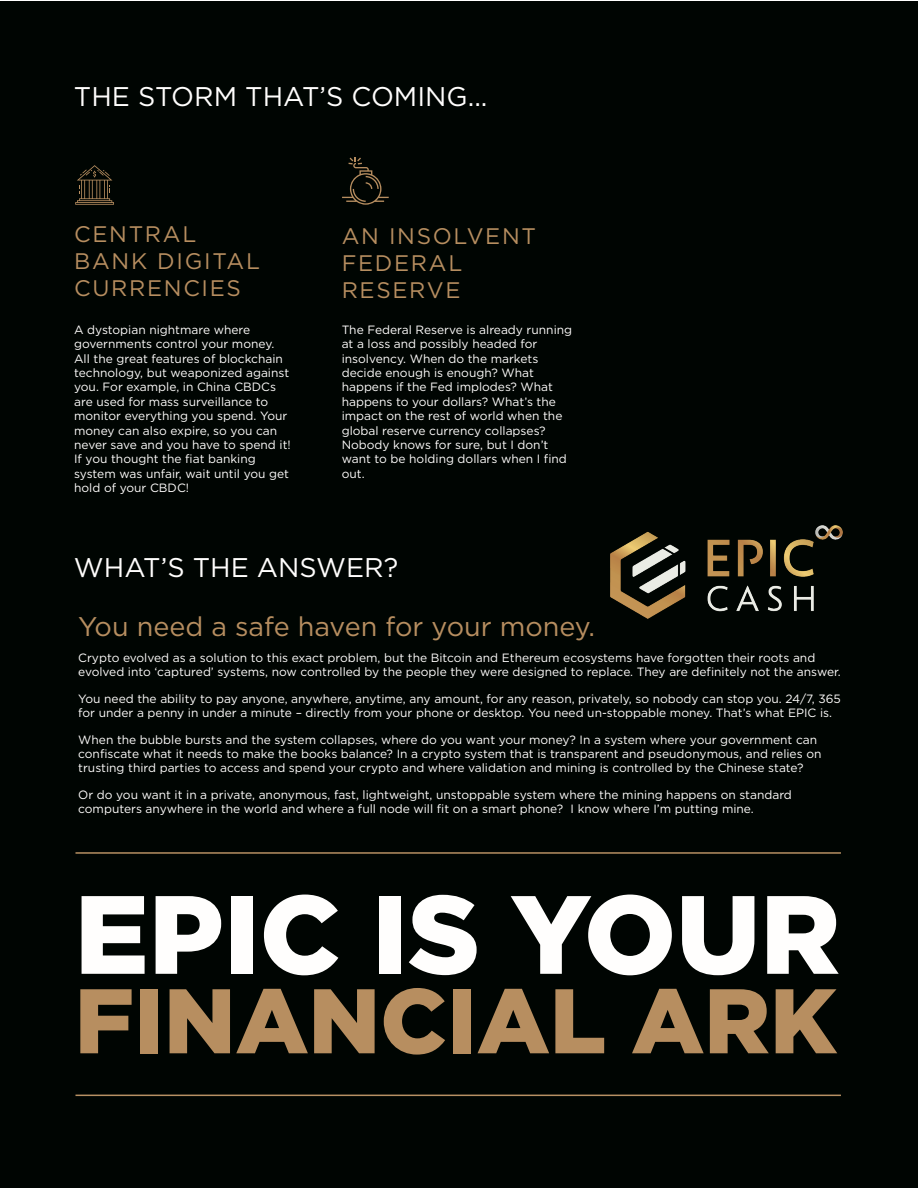
<style>
.page{position:relative;width:918px;height:1188px;background:#fff}
.page>*{position:absolute;margin:0;border:0;box-sizing:border-box;transform-origin:0 0}
.t1{font:900 111px "Gotham HTF";color:#fffefd}
.t2{font:900 91.5px "Gotham HTF";color:#b78e60}
.t3{font:27px "Gotham HTF";color:#fffefd}
.t4{font:27px "Gotham HTF";color:#b78e60}
.t5{font:22.5px/27px "Gotham HTF";letter-spacing:.075em;color:#b78e60}
.t6{font:12px/14.4px "Gotham HTF";color:#fffefd}
</style>
<div class="page">
<div style="left:0;top:1px;width:918px;height:1187px;background:#000502"></div>
<img style="left:611px;top:526px;width:231px;height:92px">
<svg style="left:342px;top:157px;width:47px;height:48px"></svg>
<svg style="left:75px;top:165px;width:39px;height:40px"></svg>
<hr style="left:75px;top:852px;width:766px;height:2px;background:#b79063">
<hr style="left:75px;top:1095px;width:766px;height:1px;background:#b79063">
<h3 class="t3" style="left:74px;top:82px;width:415px">THE STORM THAT’S COMING...</h3>
<h3 class="t5" style="left:74px;top:220px;width:187px">CENTRAL<br>BANK DIGITAL<br>CURRENCIES</h3>
<p class="t6" style="left:74px;top:322px;width:218px">A dystopian nightmare where governments control your money.<br>All the great features of blockchain technology, but weaponized against you. For example, in China CBDCs are used for mass surveillance to monitor everything you spend. Your money can also expire, so you can never save and you have to spend it!<br>If you thought the fiat banking system was unfair, wait until you get hold of your CBDC!</p>
<h3 class="t5" style="left:342px;top:222px;width:196px">AN INSOLVENT<br>FEDERAL<br>RESERVE</h3>
<p class="t6" style="left:342px;top:322px;width:232px">The Federal Reserve is already running at a loss and possibly headed for insolvency. When do the markets decide enough is enough? What happens if the Fed implodes? What happens to your dollars? What’s the impact on the rest of world when the global reserve currency collapses?<br>Nobody knows for sure, but I don’t want to be holding dollars when I find out.</p>
<h3 class="t3" style="left:74px;top:552px;width:326px">WHAT’S THE ANSWER?</h3>
<h3 class="t4" style="left:78px;top:611px;width:518px">You need a safe haven for your money.</h3>
<p class="t6" style="left:78px;top:650px;width:764px">Crypto evolved as a solution to this exact problem, but the Bitcoin and Ethereum ecosystems have forgotten their roots and evolved into ‘captured’ systems, now controlled by the people they were designed to replace. They are definitely not the answer.</p>
<p class="t6" style="left:78px;top:691px;width:764px">You need the ability to pay anyone, anywhere, anytime, any amount, for any reason, privately, so nobody can stop you. 24/7, 365 for under a penny in under a minute – directly from your phone or desktop. You need un-stoppable money. That’s what EPIC is.</p>
<p class="t6" style="left:78px;top:732px;width:745px">When the bubble bursts and the system collapses, where do you want your money? In a system where your government can confiscate what it needs to make the books balance? In a crypto system that is transparent and pseudonymous, and relies on trusting third parties to access and spend your crypto and where validation and mining is controlled by the Chinese state?</p>
<p class="t6" style="left:78px;top:787px;width:715px">Or do you want it in a private, anonymous, fast, lightweight, unstoppable system where the mining happens on standard computers anywhere in the world and where a full node will fit on a smart phone? I know where I’m putting mine.</p>
<h1 class="t1" style="left:75px;top:870px;width:767px">EPIC IS YOUR</h1>
<h2 class="t2" style="left:75px;top:968px;width:764px">FINANCIAL ARK</h2>
</div>
